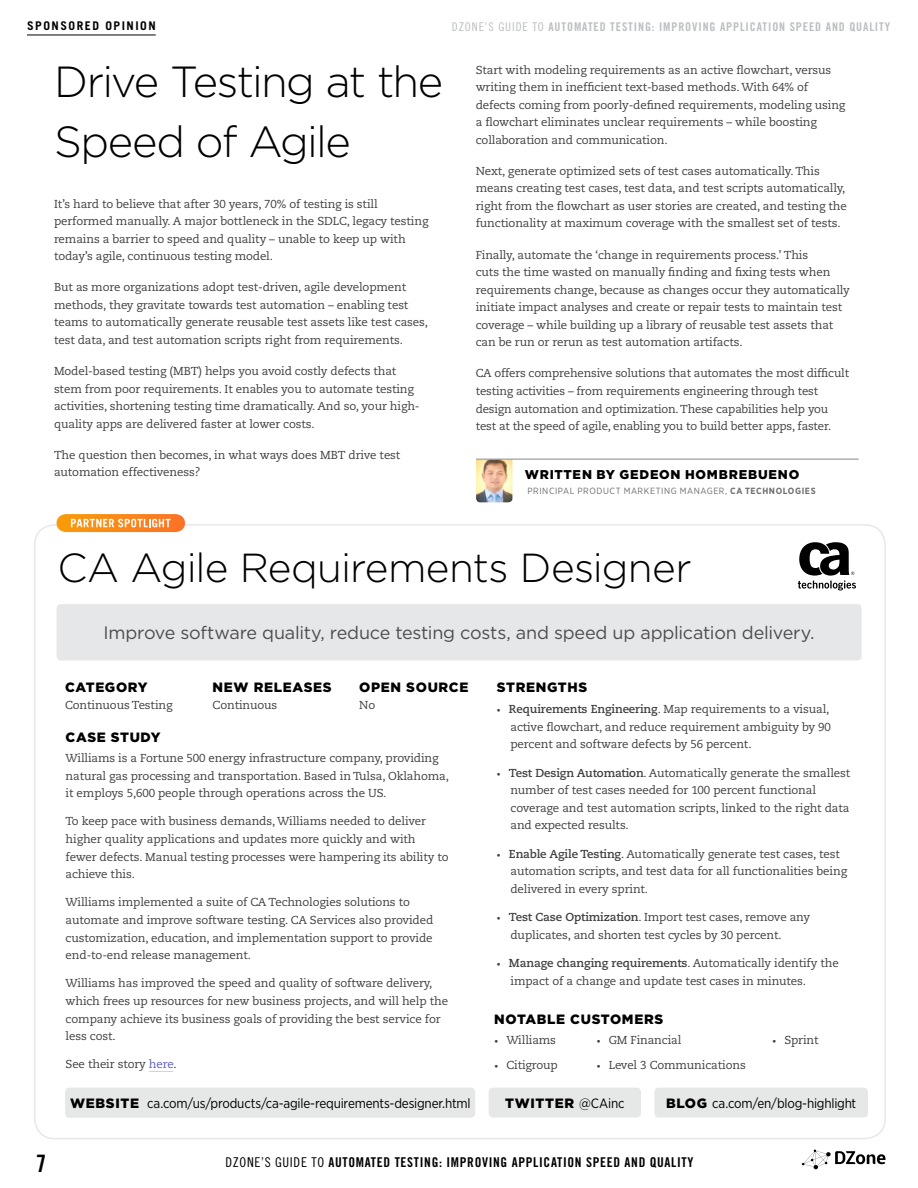
<style>
.page{position:relative;width:918px;height:1188px;background:#fff}
.page>*{position:absolute;margin:0;border:0;box-sizing:border-box;transform-origin:0 0}
.t1{font:300 43.5px/60px "Gotham";letter-spacing:-.04em;color:#000}
.t2{font:300 40.5px "Gotham";letter-spacing:-.02em;color:#000}
.t3{font:24px "Trade Gothic LT Std Bd Cn 20";color:#000}
.t4{font:18px "Gotham";letter-spacing:-.01em;color:#4d4d4f}
.t5{font:13.5px "Gotham Narrow";letter-spacing:-.015em;color:#000}
.t6{font:900 13.5px "Gotham";letter-spacing:.05em;color:#000}
.t7{font:13.5px "Trade Gothic LT Std Bd Cn 20";letter-spacing:.05em;color:#000}
.t8{font:900 12.75px "Gotham";letter-spacing:.06em;color:#000}
.t9{font:12px "Trade Gothic LT Std Bd Cn 20";letter-spacing:.075em;color:#bcbec0}
.t10{font:700 12px "Trade Gothic LT Std";letter-spacing:.125em;color:#000}
.t11{font:11.55px/17.5px "Caecilia LT Std";letter-spacing:-.01em;color:#414042}
.t12{font:9px "Gotham Narrow";letter-spacing:.065em;color:#6d6e71}
.s1{font-family:"Trade Gothic LT Std Cn 18"}
.s2{font-weight:700}
.s3{color:#5f5fc3}
.s4{font-family:"Trade Gothic LT Std";font-weight:700;font-stretch:expanded;font-size:7.5px}
.s5{font-family:"Gotham";font-weight:900}
.s6{font-family:"Gotham Narrow";font-weight:400}
</style>
<div class="page">
<svg style="left:802px;top:1150px;width:83px;height:19px"></svg>
<img style="left:476px;top:460px;width:36px;height:42px">
<hr style="left:476px;top:459px;width:383px;height:1px;background:#939598">
<div style="left:57px;top:604px;width:805px;height:57px;background:#e6e7e8;border-radius:4px"></div>
<svg style="left:149px;top:1071px;width:24px;height:1px"></svg>
<div style="left:65px;top:1088px;width:410px;height:30px;background:#e6e7e7;border-radius:4px"></div>
<div style="left:489px;top:1088px;width:152px;height:30px;background:#e6e7e7;border-radius:4px"></div>
<div style="left:654px;top:1088px;width:214px;height:30px;background:#e6e7e7;border-radius:4px"></div>
<svg style="left:57px;top:514px;width:128px;height:18px;background:#fa9e46"></svg>
<hr style="left:27px;top:35px;width:129px;height:1px;background:#000">
<svg style="left:798px;top:542px;width:58px;height:49px"></svg>
<p class="t10" style="left:27px;top:19px;width:130px">SPONSORED OPINION</p>
<p class="t9" style="left:452px;top:19px;width:440px"><span class="s1">DZONE’S GUIDE TO</span> AUTOMATED TESTING: IMPROVING APPLICATION SPEED AND QUALITY</p>
<h1 class="t1" style="left:54px;top:51px;width:391px">Drive Testing at the<br>Speed of Agile</h1>
<p class="t11" style="left:54px;top:195px;width:376px">It’s hard to believe that after 30 years, 70% of testing is still performed manually. A major bottleneck in the SDLC, legacy testing remains a barrier to speed and quality – unable to keep up with today’s agile, continuous testing model.</p>
<p class="t11" style="left:54px;top:279px;width:376px">But as more organizations adopt test-driven, agile development methods, they gravitate towards test automation – enabling test teams to automatically generate reusable test assets like test cases, test data, and test automation scripts right from requirements.</p>
<p class="t11" style="left:54px;top:362px;width:367px">Model-based testing (MBT) helps you avoid costly defects that stem from poor requirements. It enables you to automate testing activities, shortening testing time dramatically. And so, your high&shy;quality apps are delivered faster at lower costs.</p>
<p class="t11" style="left:54px;top:446px;width:348px">The question then becomes, in what ways does MBT drive test automation effectiveness?</p>
<p class="t11" style="left:476px;top:61px;width:371px">Start with modeling requirements as an active flowchart, versus writing them in inefficient text-based methods. With 64% of defects coming from poorly-defined requirements, modeling using a flowchart eliminates unclear requirements – while boosting collaboration and communication.</p>
<p class="t11" style="left:476px;top:162px;width:373px">Next, generate optimized sets of test cases automatically. This means creating test cases, test data, and test scripts automatically, right from the flowchart as user stories are created, and testing the functionality at maximum coverage with the smallest set of tests.</p>
<p class="t11" style="left:476px;top:246px;width:376px">Finally, automate the ‘change in requirements process.’ This<br>cuts the time wasted on manually finding and fixing tests when requirements change, because as changes occur they automatically initiate impact analyses and create or repair tests to maintain test coverage – while building up a library of reusable test assets that can be run or rerun as test automation artifacts.</p>
<p class="t11" style="left:476px;top:365px;width:375px">CA offers comprehensive solutions that automates the most difficult testing activities – from requirements engineering through test design automation and optimization. These capabilities help you test at the speed of agile, enabling you to build better apps, faster.</p>
<p class="t8" style="left:525px;top:466px;width:276px">WRITTEN BY GEDEON HOMBREBUENO</p>
<p class="t12" style="left:527px;top:486px;width:290px">PRINCIPAL PRODUCT MARKETING MANAGER, <span class="s2">CA TECHNOLOGIES</span></p>
<h2 class="t2" style="left:58px;top:542px;width:635px">CA Agile Requirements Designer</h2>
<h3 class="t4" style="left:104px;top:621px;width:713px">Improve software quality, reduce testing costs, and speed up application delivery.</h3>
<p class="t6" style="left:65px;top:678px;width:84px">CATEGORY</p>
<p class="t11" style="left:65px;top:697px;width:109px">Continuous Testing</p>
<p class="t6" style="left:213px;top:678px;width:121px">NEW RELEASES</p>
<p class="t11" style="left:213px;top:697px;width:66px">Continuous</p>
<p class="t6" style="left:359px;top:678px;width:111px">OPEN SOURCE</p>
<p class="t11" style="left:359px;top:697px;width:17px">No</p>
<p class="t6" style="left:66px;top:728px;width:96px">CASE STUDY</p>
<p class="t11" style="left:66px;top:749px;width:385px">Williams is a Fortune 500 energy infrastructure company, providing natural gas processing and transportation. Based in Tulsa, Oklahoma, it employs 5,600 people through operations across the US.</p>
<p class="t11" style="left:66px;top:813px;width:384px">To keep pace with business demands, Williams needed to deliver higher quality applications and updates more quickly and with fewer defects. Manual testing processes were hampering its ability to achieve this.</p>
<p class="t11" style="left:66px;top:894px;width:369px">Williams implemented a suite of CA Technologies solutions to automate and improve software testing. CA Services also provided customization, education, and implementation support to provide end-to-end release management.</p>
<p class="t11" style="left:66px;top:975px;width:384px">Williams has improved the speed and quality of software delivery, which frees up resources for new business projects, and will help the company achieve its business goals of providing the best service for less cost.</p>
<p class="t11" style="left:66px;top:1056px;width:113px">See their story <span class="s3">here</span>.</p>
<p class="t6" style="left:497px;top:678px;width:92px">STRENGTHS</p>
<p class="t11" style="left:510px;top:701px;width:322px;text-indent:-14px"><span class="s4">•</span> <span class="s2">Requirements Engineering</span>. Map requirements to a visual, active flowchart, and reduce requirement ambiguity by 90 percent and software defects by 56 percent.</p>
<p class="t11" style="left:510px;top:764px;width:341px;text-indent:-14px"><span class="s4">•</span> <span class="s2">Test Design Automation</span>. Automatically generate the smallest number of test cases needed for 100 percent functional coverage and test automation scripts, linked to the right data and expected results.</p>
<p class="t11" style="left:510px;top:845px;width:338px;text-indent:-14px"><span class="s4">•</span> <span class="s2">Enable Agile Testing</span>. Automatically generate test cases, test automation scripts, and test data for all functionalities being delivered in every sprint.</p>
<p class="t11" style="left:510px;top:909px;width:301px;text-indent:-14px"><span class="s4">•</span> <span class="s2">Test Case Optimization</span>. Import test cases, remove any duplicates, and shorten test cycles by 30 percent.</p>
<p class="t11" style="left:510px;top:954px;width:330px;text-indent:-14px"><span class="s4">•</span> <span class="s2">Manage changing requirements</span>. Automatically identify the impact of a change and update test cases in minutes.</p>
<p class="t6" style="left:494px;top:1010px;width:170px">NOTABLE CUSTOMERS</p>
<p class="t11" style="left:494px;top:1032px;width:63px"><span class="s4">•</span> Williams</p>
<p class="t11" style="left:494px;top:1056px;width:65px"><span class="s4">•</span> Citigroup</p>
<p class="t11" style="left:597px;top:1032px;width:86px"><span class="s4">•</span> GM Financial</p>
<p class="t11" style="left:772px;top:1032px;width:48px"><span class="s4">•</span> Sprint</p>
<p class="t11" style="left:597px;top:1056px;width:151px"><span class="s4">•</span> Level 3 Communications</p>
<h3 class="t3" style="left:36px;top:1149px;width:12px">7</h3>
<p class="t5" style="left:70px;top:1095px;width:402px"><span class="s5">WEBSITE</span> ca.com/us/products/ca-agile-requirements-designer.html</p>
<p class="t6" style="left:505px;top:1094px;width:121px">TWITTER <span class="s6">@CAinc</span></p>
<p class="t5" style="left:666px;top:1095px;width:192px"><span class="s5">BLOG</span> ca.com/en/blog-highlight</p>
<p class="t7" style="left:226px;top:1154px;width:470px"><span class="s1">DZONE’S GUIDE TO</span> AUTOMATED TESTING: IMPROVING APPLICATION SPEED AND QUALITY</p>
</div>
